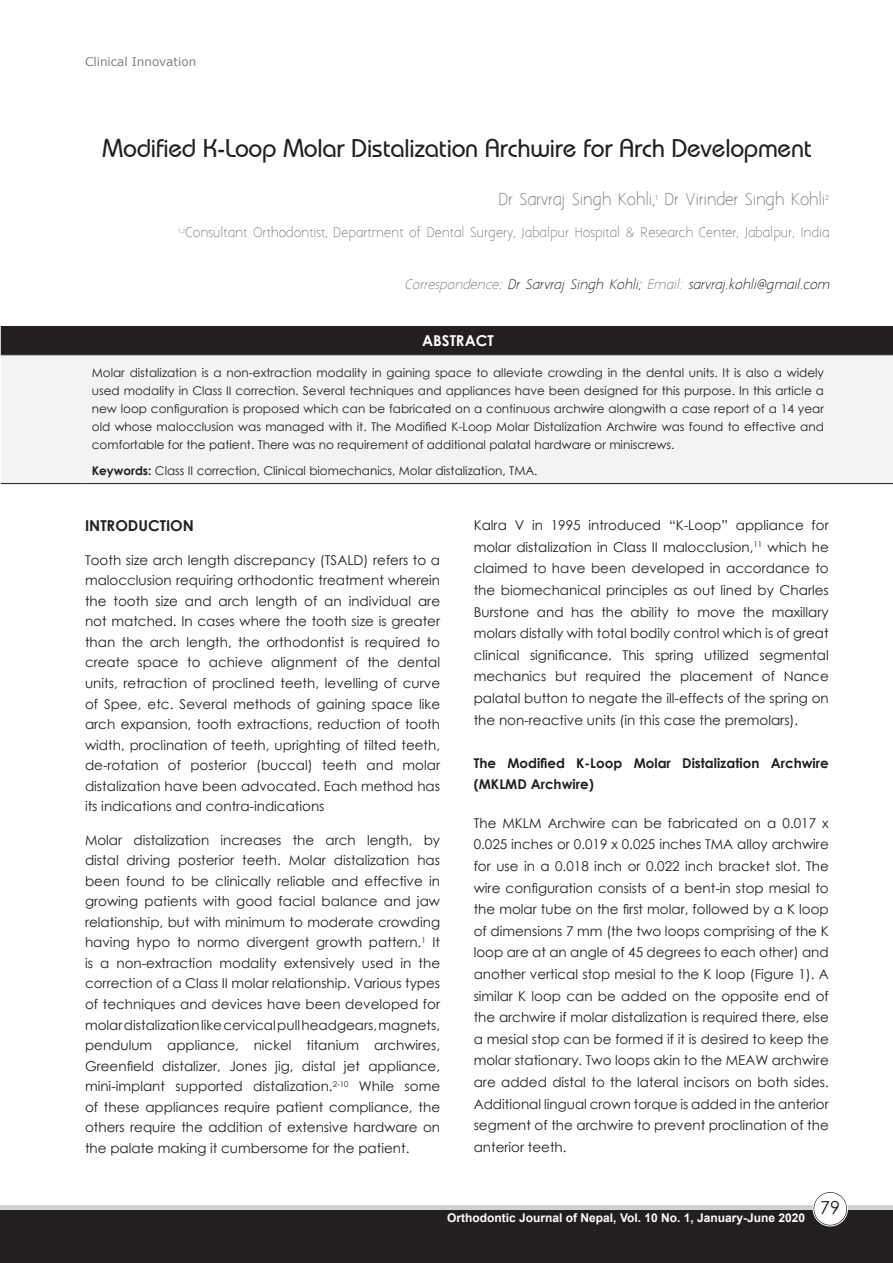
<style>
.page{position:relative;width:893px;height:1263px;background:#fff}
.page>*{position:absolute;margin:0;border:0;box-sizing:border-box;transform-origin:0 0}
.t1{font:500 25.5px "Bauhaus IT Cby BT";letter-spacing:-.01em;color:#231f20}
.t2{font:18px "Century Gothic";color:#231f20}
.t3{font:15px "Aaargh Normal";letter-spacing:-.02em;color:#808285}
.t4{font:700 15px "Century Gothic";color:#231f20}
.t5{font:700 15px "Century Gothic";color:#fff}
.t6{font:13.5px/20.5px "Century Gothic";color:#231f20;text-align:justify}
.t7{font:700 13.5px/21.6px "Century Gothic";color:#231f20}
.t8{font:12px/18px "Century Gothic";color:#231f20;text-align:justify}
.t9{font:12px "Aaargh Normal";color:#808285}
.t10{font:italic 12px "Aaargh Normal";color:#231f20}
.t11{font:700 12px "Arial";color:#fff}
.t12{font:12px "MS Reference Sans Serif";color:#808285}
.s1{color:#808285}
.s2{font-weight:700}
</style>
<div class="page">
<div style="left:0;top:1205px;width:893px;height:58px;background:linear-gradient(to right,#d1d2d4,#d1d2d4)"></div>
<div style="left:0;top:1211px;width:893px;height:52px;background:#231f20"></div>
<div style="left:814px;top:1192px;width:33px;height:33px;background:#fff;border-radius:50%"></div>
<div style="left:813px;top:1192px;width:34px;height:34px;border:1px solid #231f20;border-radius:50%"></div>
<div style="left:813px;top:1191px;width:35px;height:35px;border:1px solid #fff;border-radius:50%"></div>
<div style="left:1px;top:327px;width:892px;height:27px;background:#231f20"></div>
<div style="left:1px;top:355px;width:892px;height:128px;background:#f2f3f4"></div>
<hr style="left:1px;top:326px;width:85px;height:1px;background:#231f20">
<hr style="left:86px;top:326px;width:744px;height:1px;background:#231f20">
<hr style="left:830px;top:326px;width:63px;height:1px;background:#231f20">
<hr style="left:1px;top:354px;width:85px;height:1px;background:#231f20">
<hr style="left:86px;top:354px;width:744px;height:1px;background:#231f20">
<hr style="left:830px;top:354px;width:63px;height:1px;background:#231f20">
<hr style="left:1px;top:483px;width:85px;height:1px;background:#231f20">
<hr style="left:86px;top:483px;width:744px;height:1px;background:#231f20">
<hr style="left:830px;top:483px;width:63px;height:1px;background:#231f20">
<p class="t12" style="left:85px;top:53px;width:113px">Clinical Innovation</p>
<p class="t1" style="left:102px;top:132px;width:711px">Modified K-Loop Molar Distalization Archwire for Arch Development</p>
<p class="t3" style="left:499px;top:190px;width:332px">Dr Sarvraj Singh Kohli,<sup>1</sup> Dr Virinder Singh Kohli<sup>2</sup></p>
<p class="t9" style="left:178px;top:226px;width:653px"><sup>1,2</sup>Consultant Orthodontist, Department of Dental Surgery, Jabalpur Hospital &amp; Research Center, Jabalpur, India</p>
<p class="t10" style="left:405px;top:277px;width:430px"><span class="s1">Correspondence</span>: Dr Sarvraj Singh Kohli; <span class="s1">Email:</span> sarvraj .kohli@gmail.com</p>
<p class="t5" style="left:422px;top:329px;width:73px">ABSTRACT</p>
<p class="t8" style="left:92px;top:363px;width:734px">Molar distalization is a non-extraction modality in gaining space to alleviate crowding in the dental units. It is also a widely used modality in Class II correction. Several techniques and appliances have been designed for this purpose. In this article a new loop configuration is proposed which can be fabricated on a continuous archwire alongwith a case report of a 14 year old whose malocclusion was managed with it. The Modified K-Loop Molar Distalization Archwire was found to effective and comfortable for the patient. There was no requirement of additional palatal hardware or miniscrews.</p>
<p class="t8" style="left:92px;top:461px;width:447px"><span class="s2">Keywords:</span> Class II correction, Clinical biomechanics, Molar distalization, TMA.</p>
<p class="t4" style="left:85px;top:514px;width:110px">INTRODUCTION</p>
<p class="t6" style="left:85px;top:549px;width:357px">Tooth size arch length discrepancy (TSALD) refers to a malocclusion requiring orthodontic treatment wherein the tooth size and arch length of an individual are not matched. In cases where the tooth size is greater than the arch length, the orthodontist is required to create space to achieve alignment of the dental units, retraction of proclined teeth, levelling of curve of Spee, etc. Several methods of gaining space like arch expansion, tooth extractions, reduction of tooth width, proclination of teeth, uprighting of tilted teeth, de-rotation of posterior (buccal) teeth and molar distalization have been advocated. Each method has its indications and contra-indications</p>
<p class="t6" style="left:85px;top:829px;width:357px">Molar distalization increases the arch length, by distal driving posterior teeth. Molar distalization has been found to be clinically reliable and effective in growing patients with good facial balance and jaw relationship, but with minimum to moderate crowding having hypo to normo divergent growth pattern.<sup>1</sup> It is a non-extraction modality extensively used in the correction of a Class II molar relationship. Various types of techniques and devices have been developed for molar distalization like cervical pull headgears, magnets, pendulum appliance, nickel titanium archwires, Greenfield distalizer, Jones jig, distal jet appliance, mini-implant supported distalization.<sup>2-10</sup> While some of these appliances require patient compliance, the others require the addition of extensive hardware on the palate making it cumbersome for the patient.</p>
<p class="t6" style="left:474px;top:514px;width:357px;line-height:21.6px">Kalra V in 1995 introduced “K-Loop” appliance for molar distalization in Class II malocclusion,<sup>11</sup> which he claimed to have been developed in accordance to the biomechanical principles as out lined by Charles Burstone and has the ability to move the maxillary molars distally with total bodily control which is of great clinical significance. This spring utilized segmental mechanics but required the placement of Nance palatal button to negate the ill-effects of the spring on the non-reactive units (in this case the premolars).</p>
<p class="t7" style="left:474px;top:751px;width:357px">The Modified K-Loop Molar Distalization Archwire (MKLMD Archwire)</p>
<p class="t6" style="left:474px;top:812px;width:357px;line-height:21.6px">The MKLM Archwire can be fabricated on a 0.017 x 0.025 inches or 0.019 x 0.025 inches TMA alloy archwire for use in a 0.018 inch or 0.022 inch bracket slot. The wire configuration consists of a bent-in stop mesial to the molar tube on the first molar, followed by a K loop of dimensions 7 mm (the two loops comprising of the K loop are at an angle of 45 degrees to each other) and another vertical stop mesial to the K loop (Figure 1). A similar K loop can be added on the opposite end of the archwire if molar distalization is required there, else a mesial stop can be formed if it is desired to keep the molar stationary. Two loops akin to the MEAW archwire are added distal to the lateral incisors on both sides.<br>Additional lingual crown torque is added in the anterior segment of the archwire to prevent proclination of the anterior teeth.</p>
<p class="t11" style="left:447px;top:1209px;width:359px">Orthodontic Journal of Nepal, Vol. 10 No. 1, January-June 2020</p>
<h2 class="t2" style="left:820px;top:1195px;width:21px">79</h2>
</div>
